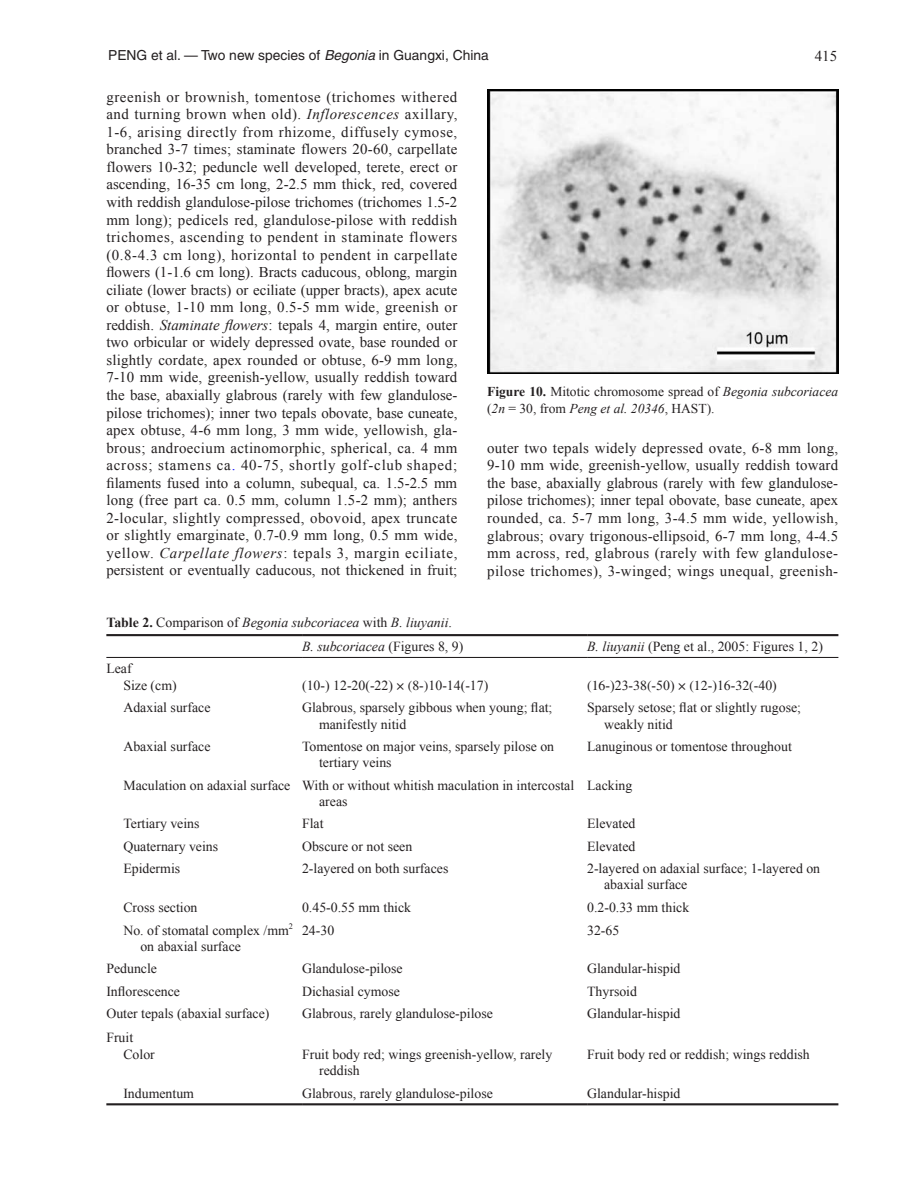
<style>
.page{position:relative;width:919px;height:1191px;background:#fff}
.page>*{position:absolute;margin:0;border:0;box-sizing:border-box;transform-origin:0 0}
.t1{font:15px "Times New Roman";color:#231f20}
.t2{font:14.85px/17.5px "Times New Roman";letter-spacing:.015em;color:#231f20;text-align:justify}
.t3{font:13.8px/16.5px "Times New Roman";color:#231f20}
.t4{font:italic 13.8px/23.4px "Times New Roman";color:#231f20}
.t5{font:13.8px "Helvetica";color:#231f20}
.t6{font:13.5px/16.5px "Times New Roman";color:#231f20}
.s1{font-style:italic}
.s2{color:#00f}
.s3{font-weight:700}
.s4{font-weight:700;font-style:normal}
.s5{font-style:normal}
.s6{font-family:"Times"}
</style>
<div class="page">
<img style="left:487px;top:89px;width:351px;height:285px">
<hr style="left:106px;top:634px;width:196px;height:2px;background:#231f20">
<hr style="left:302px;top:634px;width:285px;height:2px;background:#231f20">
<hr style="left:587px;top:634px;width:251px;height:2px;background:#231f20">
<hr style="left:106px;top:1103px;width:196px;height:2px;background:#231f20">
<hr style="left:302px;top:1103px;width:285px;height:2px;background:#231f20">
<hr style="left:587px;top:1103px;width:251px;height:2px;background:#231f20">
<hr style="left:106px;top:657px;width:196px;height:1px;background:#231f20">
<hr style="left:302px;top:657px;width:285px;height:1px;background:#231f20">
<hr style="left:587px;top:657px;width:251px;height:1px;background:#231f20">
<p class="t5" style="left:108px;top:47px;width:382px">PENG et al. — Two new species of <span class="s1">Begonia</span> in Guangxi, China</p>
<p class="t1" style="left:814px;top:45px;width:24px">415</p>
<p class="t2" style="left:106px;top:88px;width:352px">greenish or brownish, tomentose (trichomes withered and turning brown when old). <span class="s1">Inflorescences</span> axillary, 1-6, arising directly from rhizome, diffusely cymose, branched 3-7 times; staminate flowers 20-60, carpellate flowers 10-32; peduncle well developed, terete, erect or ascending, 16-35 cm long, 2-2.5 mm thick, red, covered with reddish glandulose-pilose trichomes (trichomes 1.5-2 mm long); pedicels red, glandulose-pilose with reddish trichomes, ascending to pendent in staminate flowers (0.8-4.3 cm long), horizontal to pendent in carpellate flowers (1-1.6 cm long). Bracts caducous, oblong, margin ciliate (lower bracts) or eciliate (upper bracts), apex acute or obtuse, 1-10 mm long, 0.5-5 mm wide, greenish or reddish. <span class="s1">Staminate flowers</span>: tepals 4, margin entire, outer two orbicular or widely depressed ovate, base rounded or slightly cordate, apex rounded or obtuse, 6-9 mm long, 7-10 mm wide, greenish-yellow, usually reddish toward the base, abaxially glabrous (rarely with few glandulose&shy;pilose trichomes); inner two tepals obovate, base cuneate, apex obtuse, 4-6 mm long, 3 mm wide, yellowish, gla&shy;brous; androecium actinomorphic, spherical, ca. 4 mm across; stamens ca<span class="s2">.</span> 40-75, shortly golf-club shaped; filaments fused into a column, subequal, ca. 1.5-2.5 mm long (free part ca. 0.5 mm, column 1.5-2 mm); anthers 2-locular, slightly compressed, obovoid, apex truncate or slightly emarginate, 0.7-0.9 mm long, 0.5 mm wide, yellow. <span class="s1">Carpellate flowers</span>: tepals 3, margin eciliate, persistent or eventually caducous, not thickened in fruit;</p>
<p class="t6" style="left:487px;top:383px;width:352px"><span class="s3">Figure 10.</span> Mitotic chromosome spread of <span class="s1">Begonia subcoriacea </span>(<span class="s1">2n</span> = 30, from <span class="s1">Peng et al. 20346</span>, HAST).</p>
<p class="t2" style="left:487px;top:439px;width:352px">outer two tepals widely depressed ovate, 6-8 mm long, 9-10 mm wide, greenish-yellow, usually reddish toward the base, abaxially glabrous (rarely with few glandulose&shy;pilose trichomes); inner tepal obovate, base cuneate, apex rounded, ca. 5-7 mm long, 3-4.5 mm wide, yellowish, glabrous; ovary trigonous-ellipsoid, 6-7 mm long, 4-4.5 mm across, red, glabrous (rarely with few glandulose&shy;pilose trichomes), 3-winged; wings unequal, greenish-</p>
<p class="t4" style="left:302px;top:611px;width:163px;text-indent:-196px"><span class="s4">Table 2.</span> <span class="s5">Comparison of</span> Begonia subcoriacea <span class="s5">with</span> B. liuyanii<span class="s5">.<br></span>B. subcoriacea <span class="s5">(Figures 8, 9)</span></p>
<p class="t3" style="left:587px;top:638px;width:237px"><span class="s1">B. liuyanii</span> (Peng et al., 2005: Figures 1, 2)</p>
<p class="t3" style="left:123px;top:660px;width:55px;text-indent:-17px">Leaf<br>Size (cm)</p>
<p class="t3" style="left:302px;top:676px;width:188px">(10-) 12-20(-22) <span class="s6">× (8</span>-<span class="s6">)</span>10-14(-17)</p>
<p class="t3" style="left:587px;top:676px;width:191px"><span class="s6">(16</span>-)23-<span class="s6">38(</span>-50) <span class="s6">× (12</span>-)16-<span class="s6">32(</span>-40)</p>
<p class="t3" style="left:123px;top:699px;width:89px">Adaxial surface</p>
<p class="t3" style="left:319px;top:699px;width:235px;text-indent:-17px">Glabrous, sparsely gibbous when young; flat; manifestly nitid</p>
<p class="t3" style="left:604px;top:699px;width:198px;text-indent:-17px">Sparsely setose; flat or slightly rugose; weakly nitid</p>
<p class="t3" style="left:123px;top:737px;width:89px">Abaxial surface</p>
<p class="t3" style="left:319px;top:737px;width:236px;text-indent:-17px">Tomentose on major veins, sparsely pilose on tertiary veins</p>
<p class="t3" style="left:587px;top:737px;width:206px">Lanuginous or tomentose throughout</p>
<p class="t3" style="left:319px;top:776px;width:256px;text-indent:-196px">Maculation on adaxial surface With or without whitish maculation in intercostal areas</p>
<p class="t3" style="left:587px;top:776px;width:47px">Lacking</p>
<p class="t3" style="left:123px;top:815px;width:78px">Tertiary veins</p>
<p class="t3" style="left:302px;top:815px;width:23px">Flat</p>
<p class="t3" style="left:587px;top:815px;width:50px">Elevated</p>
<p class="t3" style="left:123px;top:837px;width:96px">Quaternary veins</p>
<p class="t3" style="left:302px;top:837px;width:112px">Obscure or not seen</p>
<p class="t3" style="left:587px;top:837px;width:50px">Elevated</p>
<p class="t3" style="left:123px;top:860px;width:58px">Epidermis</p>
<p class="t3" style="left:302px;top:860px;width:148px">2-layered on both surfaces</p>
<p class="t3" style="left:604px;top:860px;width:217px;text-indent:-17px">2-layered on adaxial surface; 1-layered on abaxial surface</p>
<p class="t3" style="left:123px;top:898px;width:76px">Cross section</p>
<p class="t3" style="left:302px;top:898px;width:111px">0.45-0.55 mm thick</p>
<p class="t3" style="left:587px;top:898px;width:104px">0.2-0.33 mm thick</p>
<p class="t3" style="left:140px;top:921px;width:154px;text-indent:-17px">No. of stomatal complex /mm<sup>2 </sup>on abaxial surface</p>
<p class="t3" style="left:302px;top:921px;width:34px">24-30</p>
<p class="t3" style="left:587px;top:921px;width:34px">32-65</p>
<p class="t3" style="left:106px;top:960px;width:52px">Peduncle</p>
<p class="t3" style="left:302px;top:960px;width:102px">Glandulose-pilose</p>
<p class="t3" style="left:587px;top:960px;width:95px">Glandular-hispid</p>
<p class="t3" style="left:106px;top:982px;width:75px">Inflorescence</p>
<p class="t3" style="left:302px;top:982px;width:99px">Dichasial cymose</p>
<p class="t3" style="left:587px;top:982px;width:51px">Thyrsoid</p>
<p class="t3" style="left:106px;top:1005px;width:165px">Outer tepals (abaxial surface)</p>
<p class="t3" style="left:302px;top:1005px;width:192px">Glabrous, rarely glandulose-pilose</p>
<p class="t3" style="left:587px;top:1005px;width:95px">Glandular-hispid</p>
<p class="t3" style="left:123px;top:1029px;width:33px;text-indent:-17px">Fruit<br>Color</p>
<p class="t3" style="left:319px;top:1045px;width:235px;text-indent:-17px">Fruit body red; wings greenish-yellow, rarely reddish</p>
<p class="t3" style="left:587px;top:1046px;width:224px">Fruit body red or reddish; wings reddish</p>
<p class="t3" style="left:123px;top:1084px;width:72px">Indumentum</p>
<p class="t3" style="left:302px;top:1084px;width:192px">Glabrous, rarely glandulose-pilose</p>
<p class="t3" style="left:587px;top:1084px;width:95px">Glandular-hispid</p>
</div>
